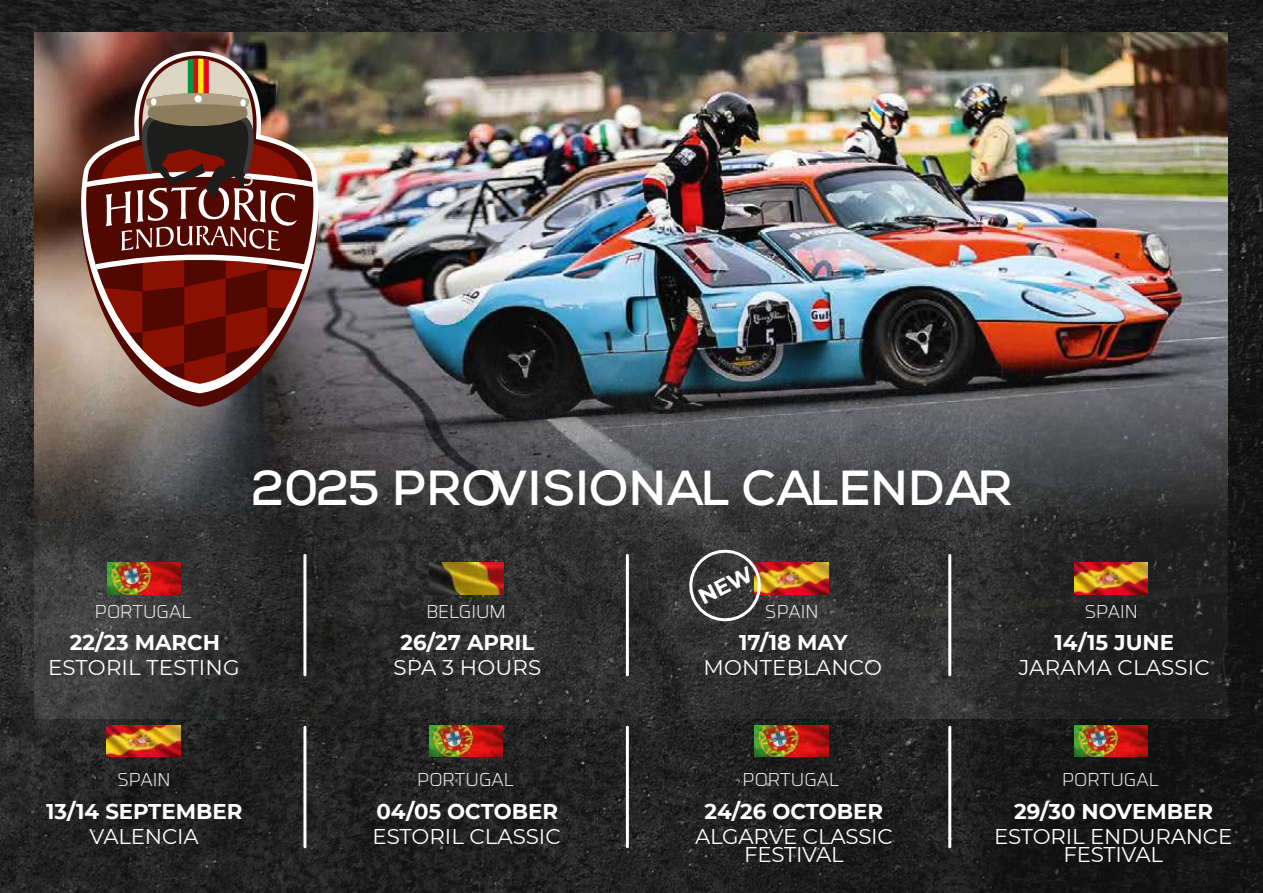
<style>
.page{position:relative;width:1263px;height:893px;background:#fff}
.page>*{position:absolute;margin:0;border:0;box-sizing:border-box;transform-origin:0 0}
.t1{font:700 49.2px "Nexa";color:#fff}
.t2{font:700 21.3px "Montserrat";color:#fff}
.t3{font:21.3px/17.7px "Montserrat";letter-spacing:-.01em;color:#fff;text-align:center}
.t4{font:21.3px "Montserrat";letter-spacing:.01em;color:#fff}
.t5{font:300 18.15px "Futo Sans";color:#eeeded}
</style>
<div class="page">
<img style="left:0;top:0;width:1263px;height:893px">
<img style="left:35px;top:33px;width:1193px;height:685px">
<svg style="left:81px;top:393px;width:237px;height:14px;background:#67544f"></svg>
<svg style="left:73px;top:129px;width:254px;height:264px;background:#8d7b74"></svg>
<img style="left:82px;top:51px;width:235px;height:336px">
<div style="left:240px;top:99px;width:6px;height:7px;background:#fff;border-radius:50%"></div>
<img style="left:107px;top:563px;width:73px;height:31px">
<img style="left:107px;top:725px;width:74px;height:32px">
<img style="left:429px;top:563px;width:74px;height:31px">
<img style="left:429px;top:725px;width:74px;height:32px">
<img style="left:1074px;top:563px;width:74px;height:31px">
<img style="left:1074px;top:725px;width:74px;height:32px">
<img style="left:768px;top:563px;width:60px;height:31px">
<img style="left:755px;top:725px;width:73px;height:32px">
<hr style="left:303px;top:555px;width:3px;height:120px;background:#fff">
<hr style="left:626px;top:555px;width:3px;height:120px;background:#fff">
<hr style="left:948px;top:555px;width:3px;height:120px;background:#fff">
<hr style="left:303px;top:727px;width:3px;height:120px;background:#fff">
<hr style="left:626px;top:727px;width:3px;height:120px;background:#fff">
<hr style="left:948px;top:727px;width:3px;height:120px;background:#fff">
<svg style="left:682px;top:546px;width:86px;height:83px;background:#4e4945"></svg>
<h1 class="t1" style="left:251px;top:457px;width:763px">2025 PROVISIONAL CALENDAR</h1>
<p class="t5" style="left:95px;top:601px;width:98px">PORTUGAL</p>
<p class="t2" style="left:70px;top:627px;width:152px">22/23 MARCH</p>
<p class="t4" style="left:48px;top:652px;width:193px">ESTORIL TESTING</p>
<p class="t5" style="left:426px;top:601px;width:81px">BELGIUM</p>
<p class="t2" style="left:400px;top:627px;width:135px">26/27 APRIL</p>
<p class="t4" style="left:393px;top:652px;width:149px">SPA 3 HOURS</p>
<p class="t5" style="left:765px;top:601px;width:55px">SPAIN</p>
<p class="t2" style="left:739px;top:627px;width:110px">17/18 MAY</p>
<p class="t4" style="left:704px;top:652px;width:180px">MONTEBLANCO</p>
<p class="t5" style="left:1084px;top:601px;width:55px">SPAIN</p>
<p class="t2" style="left:1054px;top:627px;width:121px">14/15 JUNE</p>
<p class="t4" style="left:1019px;top:652px;width:193px">JARAMA CLASSIC</p>
<p class="t5" style="left:117px;top:769px;width:55px">SPAIN</p>
<p class="t2" style="left:46px;top:796px;width:198px">13/14 SEPTEMBER</p>
<p class="t3" style="left:89px;top:827px;width:111px">VALENCIA</p>
<p class="t5" style="left:417px;top:769px;width:98px">PORTUGAL</p>
<p class="t2" style="left:376px;top:796px;width:183px">04/05 OCTOBER</p>
<p class="t3" style="left:372px;top:827px;width:190px">ESTORIL CLASSIC</p>
<p class="t5" style="left:742px;top:769px;width:98px">PORTUGAL</p>
<p class="t2" style="left:704px;top:796px;width:180px">24/26 OCTOBER</p>
<p class="t3" style="left:695px;top:827px;width:199px">ALGARVE CLASSIC<br>FESTIVAL</p>
<p class="t5" style="left:1062px;top:769px;width:98px">PORTUGAL</p>
<p class="t2" style="left:1014px;top:796px;width:200px">29/30 NOVEMBER</p>
<p class="t3" style="left:994px;top:827px;width:240px">ESTORIL ENDURANCE<br>FESTIVAL</p>
</div>
